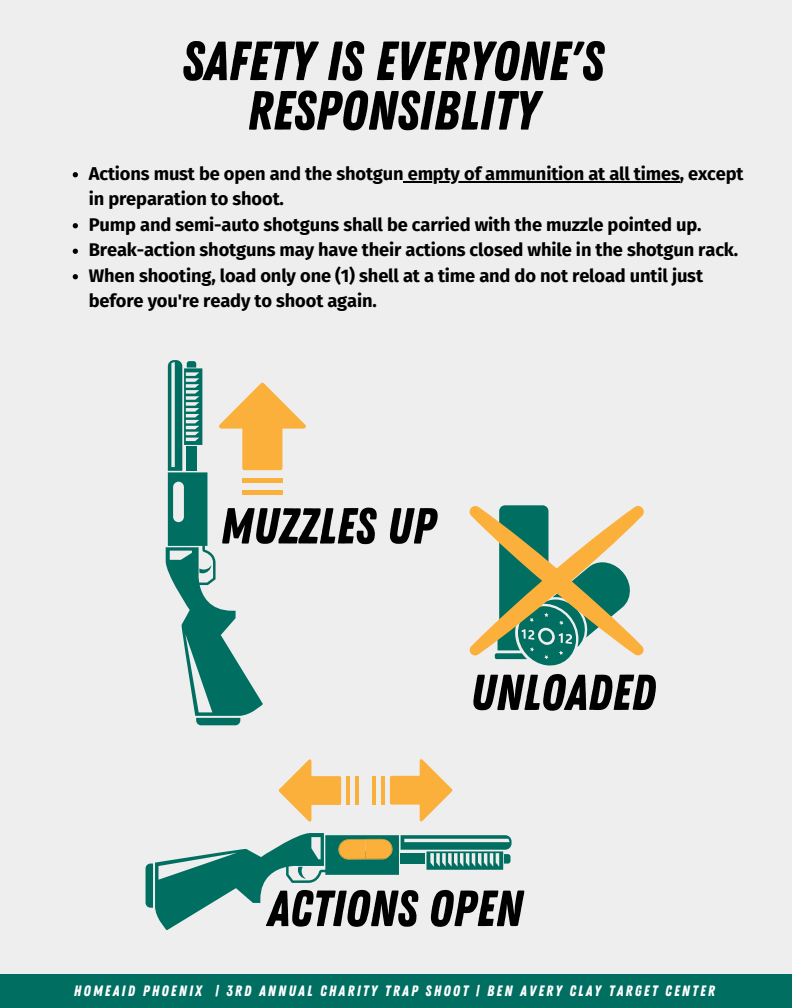
<style>
.page{position:relative;width:792px;height:1008px;background:#eee}
.page>*{position:absolute;margin:0;border:0;box-sizing:border-box;transform-origin:0 0}
.t1{font:55.1px/49.5px "Zing Rust Base";color:#000;text-align:center}
.t2{font:50.7px "Zing Rust Base";color:#000}
.t3{font:50.5px "Zing Rust Base";color:#000}
.t4{font:50.4px "Zing Rust Base";color:#000}
.t5{font:700 18.3px/25.5px "Fira Sans";letter-spacing:-.01em;color:#000}
.t6{font:15px "Zing Rust Base";letter-spacing:.145em;color:#fff}
</style>
<div class="page">
<svg style="left:470px;top:505px;width:174px;height:161px"></svg>
<svg style="left:166px;top:360px;width:140px;height:365px"></svg>
<div style="left:242px;top:478px;width:40px;height:5px;background:#fcb03c"></div>
<hr style="left:242px;top:491px;width:40px;height:4px;background:#fcb03c">
<svg style="left:146px;top:759px;width:366px;height:171px"></svg>
<hr style="left:347px;top:776px;width:3px;height:29px;background:#fcb03c">
<hr style="left:356px;top:776px;width:3px;height:29px;background:#fcb03c">
<svg style="left:73px;top:172px;width:5px;height:5px"></svg>
<hr style="left:404px;top:181px;width:276px;height:2px;background:#000">
<svg style="left:73px;top:223px;width:5px;height:5px"></svg>
<svg style="left:73px;top:249px;width:5px;height:5px"></svg>
<svg style="left:73px;top:274px;width:5px;height:5px"></svg>
<div style="left:0;top:975px;width:792px;height:33px;background:#006e61"></div>
<h1 class="t1" style="left:182px;top:38px;width:423px">SAFETY IS EVERYONE'S<br>RESPONSIBLITY</h1>
<p class="t5" style="left:89px;top:161px;width:656px">Actions must be open and the shotgun empty of ammunition at all times, except in preparation to shoot.<br>Pump and semi-auto shotguns shall be carried with the muzzle pointed up.<br>Break-action shotguns may have their actions closed while in the shotgun rack.<br>When shooting, load only one (1) shell at a time and do not reload until just before you're ready to shoot again.</p>
<h3 class="t3" style="left:220px;top:497px;width:217px">MUZZLES UP</h3>
<h3 class="t4" style="left:470px;top:663px;width:187px">UNLOADED</h3>
<h2 class="t2" style="left:267px;top:879px;width:257px">ACTIONS OPEN</h2>
<p class="t6" style="left:74px;top:982px;width:643px">HOMEAID PHOENIX | 3RD ANNUAL CHARITY TRAP SHOOT | BEN AVERY CLAY TARGET CENTER</p>
</div>
